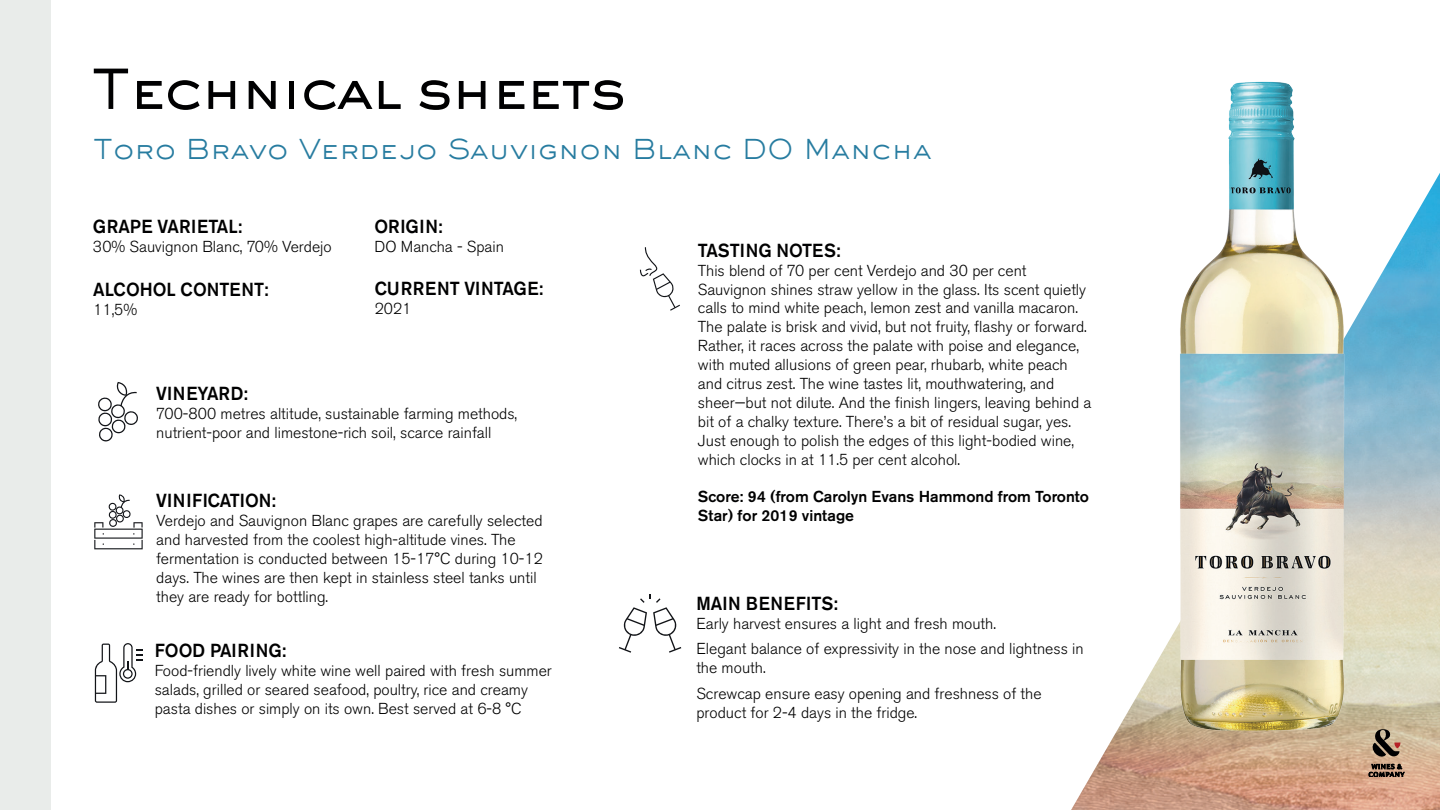
<style>
.page{position:relative;width:1440px;height:810px;background:#fff}
.page>*{position:absolute;margin:0;border:0;box-sizing:border-box;transform-origin:0 0}
.t1{font:500 54px "Sackers Gothic Std";letter-spacing:-.05em;color:#000001}
.t2{font:300 27px "Sackers Gothic Std";color:#277ca0}
.t3{font:500 18.75px "Akzidenz Grotesk BE";color:#000001;scale:.95 1}
.t4{font:500 18.75px "Akzidenz Grotesk BE";letter-spacing:.02em;color:#000001;scale:.95 1}
.t5{font:500 18.75px "Akzidenz Grotesk BE";letter-spacing:.03em;color:#000001;scale:.95 1}
.t6{font:300 15.75px/18.9px "Akzidenz Grotesk BE";color:#000001}
.t7{font:500 15.75px/18.9px "Akzidenz Grotesk BE";color:#000001}
</style>
<div class="page">
<img style="left:1071px;top:173px;width:369px;height:637px">
<svg style="left:1391px;top:729px;width:10px;height:29px"></svg>
<svg style="left:1391px;top:764px;width:13px;height:13px"></svg>
<svg style="left:98px;top:382px;width:40px;height:59px"></svg>
<svg style="left:640px;top:247px;width:40px;height:64px"></svg>
<svg style="left:95px;top:643px;width:47px;height:60px"></svg>
<svg style="left:619px;top:594px;width:62px;height:59px"></svg>
<svg style="left:94px;top:494px;width:49px;height:55px"></svg>
<img style="left:1133px;top:81px;width:258px;height:698px">
<div style="left:0;top:0;width:50px;height:810px;background:#e9ecea"></div>
<h1 class="t1" style="left:90px;top:53px;width:538px">Technical sheets</h1>
<h2 class="t2" style="left:93px;top:131px;width:840px">Toro Bravo Verdejo Sauvignon Blanc DO Mancha</h2>
<p class="t3" style="left:93px;top:215px;width:159px">GRAPE VARIETAL:</p>
<p class="t6" style="left:93px;top:237px;width:240px">30% Sauvignon Blanc, 70% Verdejo</p>
<p class="t3" style="left:93px;top:278px;width:186px">ALCOHOL CONTENT:</p>
<p class="t6" style="left:93px;top:300px;width:45px">11,5%</p>
<p class="t3" style="left:374px;top:215px;width:73px">ORIGIN:</p>
<p class="t6" style="left:374px;top:238px;width:131px">DO Mancha - Spain</p>
<p class="t4" style="left:375px;top:277px;width:179px">CURRENT VINTAGE:</p>
<p class="t6" style="left:375px;top:300px;width:38px">2021</p>
<p class="t3" style="left:156px;top:382px;width:98px">VINEYARD:</p>
<p class="t6" style="left:156px;top:405px;width:362px">700-800 metres altitude, sustainable farming methods, nutrient-poor and limestone-rich soil, scarce rainfall</p>
<p class="t3" style="left:156px;top:489px;width:127px">VINIFICATION:</p>
<p class="t6" style="left:156px;top:512px;width:388px">Verdejo and Sauvignon Blanc grapes are carefully selected and harvested from the coolest high-altitude vines. The fermentation is conducted between 15-17°C during 10-12 days. The wines are then kept in stainless steel tanks until they are ready for bottling.</p>
<p class="t3" style="left:155px;top:639px;width:140px">FOOD PAIRING:</p>
<p class="t6" style="left:155px;top:662px;width:399px">Food-friendly lively white wine well paired with fresh summer salads, grilled or seared seafood, poultry, rice and creamy pasta dishes or simply on its own. Best served at 6-8 °C</p>
<p class="t3" style="left:698px;top:239px;width:152px">TASTING NOTES:</p>
<p class="t6" style="left:698px;top:261px;width:395px">This blend of 70 per cent Verdejo and 30 per cent Sauvignon shines straw yellow in the glass. Its scent quietly calls to mind white peach, lemon zest and vanilla macaron.<br>The palate is brisk and vivid, but not fruity, flashy or forward.<br>Rather, it races across the palate with poise and elegance, with muted allusions of green pear, rhubarb, white peach and citrus zest. The wine tastes lit, mouthwatering, and sheer—but not dilute. And the finish lingers, leaving behind a bit of a chalky texture. There’s a bit of residual sugar, yes.<br>Just enough to polish the edges of this light-bodied wine, which clocks in at 11.5 per cent alcohol.</p>
<p class="t7" style="left:698px;top:487px;width:393px">Score: 94 (from Carolyn Evans Hammond from Toronto<br>Star) for 2019 vintage</p>
<p class="t5" style="left:696px;top:592px;width:150px">MAIN BENEFITS:</p>
<p class="t6" style="left:696px;top:611px;width:389px;line-height:25.7px">Early harvest ensures a light and fresh mouth.<br>Elegant balance of expressivity in the nose and lightness in</p>
<p class="t6" style="left:696px;top:655px;width:347px;line-height:25.7px">the mouth.<br>Screwcap ensure easy opening and freshness of the</p>
<p class="t6" style="left:696px;top:703px;width:222px">product for 2-4 days in the fridge.</p>
</div>
